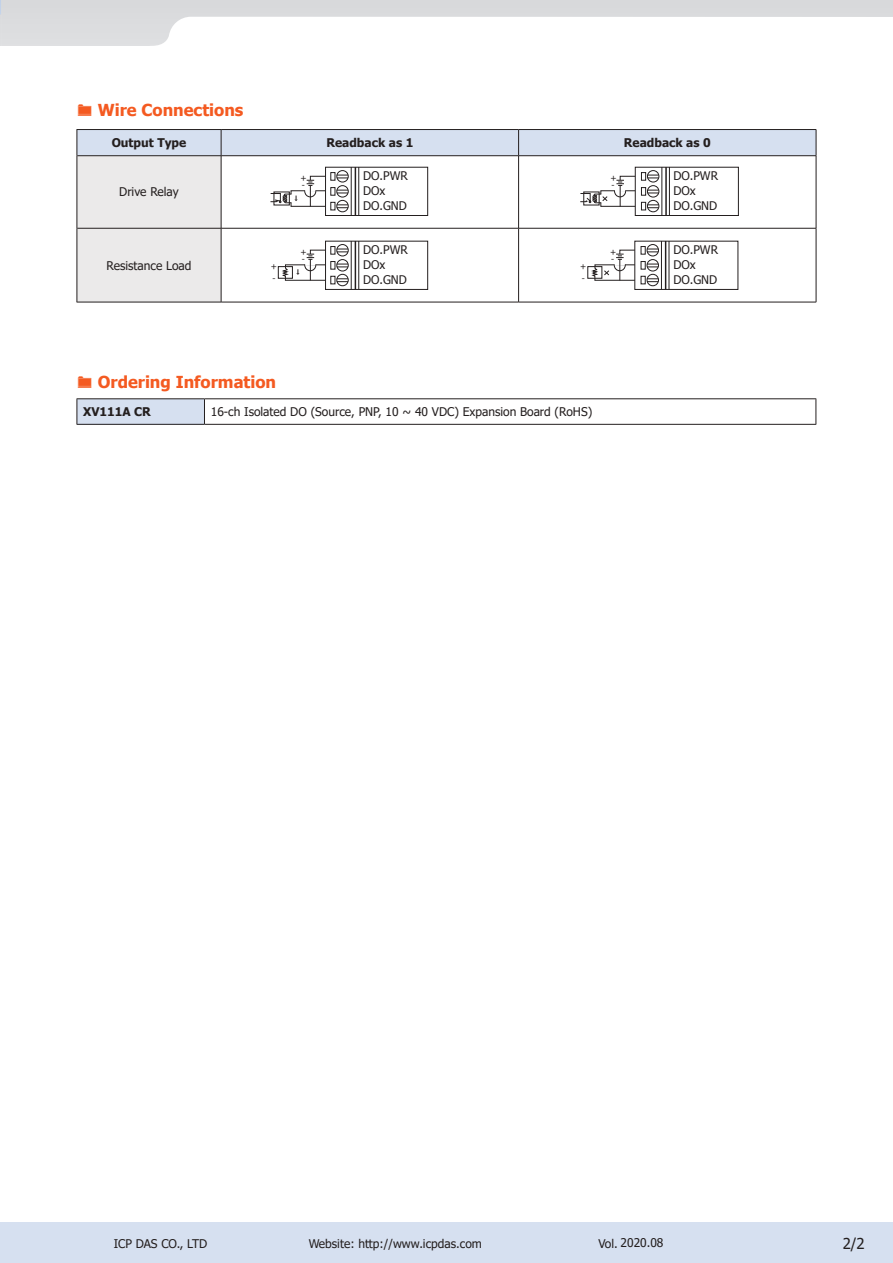
<style>
.page{position:relative;width:893px;height:1263px;background:#fff}
.page>*{position:absolute;margin:0;border:0;box-sizing:border-box;transform-origin:0 0}
.t1{font:700 16.5px "Tahoma";color:#f45a21}
.t2{font:15px "Tahoma";color:#241f1f}
.t3{font:12px "Tahoma";color:#241f1f}
.t4{font:700 12px "Tahoma";color:#241f1f}
.t5{font:11.85px/14.7px "Tahoma";color:#241f1f}
.t6{font:8.55px/7.2px "Tahoma";color:#241f1f}
</style>
<div class="page">
<hr style="left:0;top:1222px;width:1px;height:41px;background:#d6e0f0">
<div style="left:1px;top:1222px;width:892px;height:41px;background:#d6e0f0"></div>
<svg style="left:0;top:0;width:893px;height:46px"></svg>
<hr style="left:77px;top:129px;width:144px;height:1px;background:#241f1f">
<hr style="left:221px;top:129px;width:298px;height:1px;background:#241f1f">
<hr style="left:519px;top:129px;width:297px;height:1px;background:#241f1f">
<hr style="left:77px;top:302px;width:144px;height:1px;background:#241f1f">
<hr style="left:221px;top:302px;width:298px;height:1px;background:#241f1f">
<hr style="left:519px;top:302px;width:297px;height:1px;background:#241f1f">
<div style="left:77px;top:399px;width:127px;height:25px;background:#d6e0f0"></div>
<hr style="left:77px;top:398px;width:127px;height:1px;background:#241f1f">
<svg style="left:77px;top:399px;width:1px;height:25px"></svg>
<hr style="left:204px;top:398px;width:612px;height:1px;background:#241f1f">
<svg style="left:815px;top:399px;width:1px;height:25px"></svg>
<hr style="left:77px;top:424px;width:127px;height:1px;background:#241f1f">
<hr style="left:204px;top:424px;width:612px;height:1px;background:#241f1f">
<svg style="left:204px;top:399px;width:1px;height:25px"></svg>
<svg style="left:77px;top:130px;width:740px;height:172px"></svg>
<h1 class="t1" style="left:98px;top:99px;width:147px">Wire Connections</h1>
<p class="t4" style="left:112px;top:134px;width:76px">Output Type</p>
<p class="t4" style="left:326px;top:134px;width:88px">Readback as 1</p>
<p class="t4" style="left:624px;top:134px;width:88px">Readback as 0</p>
<p class="t3" style="left:119px;top:184px;width:61px">Drive Relay</p>
<p class="t5" style="left:363px;top:168px;width:46px">DO.PWR</p>
<p class="t5" style="left:673px;top:168px;width:46px">DO.PWR</p>
<p class="t6" style="left:301px;top:174px;width:8px">+ -</p>
<p class="t6" style="left:610px;top:174px;width:8px">+ -</p>
<p class="t5" style="left:363px;top:183px;width:45px">DOx<br>DO.GND</p>
<p class="t5" style="left:673px;top:183px;width:45px">DOx<br>DO.GND</p>
<p class="t3" style="left:106px;top:257px;width:87px">Resistance Load</p>
<p class="t5" style="left:363px;top:241px;width:46px">DO.PWR</p>
<p class="t5" style="left:673px;top:241px;width:46px">DO.PWR</p>
<p class="t6" style="left:301px;top:248px;width:8px">+ -</p>
<p class="t6" style="left:610px;top:248px;width:8px">+ -</p>
<p class="t5" style="left:363px;top:257px;width:45px">DOx<br>DO.GND</p>
<p class="t5" style="left:673px;top:257px;width:45px">DOx<br>DO.GND</p>
<h1 class="t1" style="left:98px;top:371px;width:180px">Ordering Information</h1>
<p class="t4" style="left:83px;top:403px;width:69px">XV111A CR</p>
<p class="t3" style="left:211px;top:403px;width:383px">16-ch Isolated DO (Source, PNP, 10 ~ 40 VDC) Expansion Board (RoHS)</p>
<p class="t3" style="left:114px;top:1235px;width:95px">ICP DAS CO., LTD</p>
<p class="t3" style="left:309px;top:1235px;width:175px">Website: http://www.icpdas.com</p>
<p class="t3" style="left:598px;top:1234px;width:67px">Vol. 2020.08</p>
<p class="t2" style="left:843px;top:1233px;width:24px">2/2</p>
</div>
